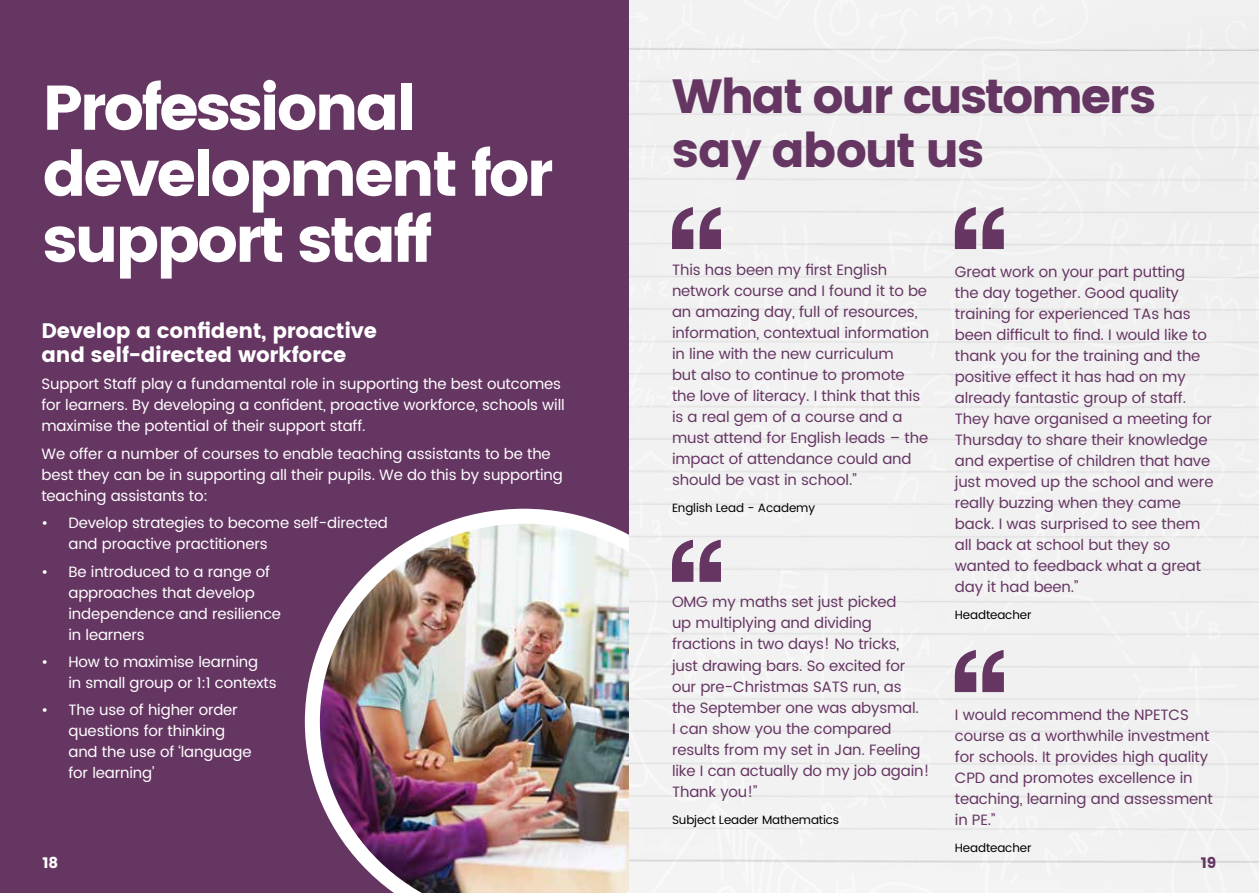
<style>
.page{position:relative;width:1259px;height:893px;background:#fff}
.page>*{position:absolute;margin:0;border:0;box-sizing:border-box;transform-origin:0 0}
.t1{font:63px/66px "Poppins";letter-spacing:-.05em;color:#fff}
.t2{font:48px/54px "Poppins";letter-spacing:-.05em;color:#663663}
.t3{font:21px/24px "Poppins";letter-spacing:-.01em;color:#fff}
.t4{font:15px/21px "Poppins";letter-spacing:-.01em;color:#663663}
.t5{font:15px/21px "Poppins";letter-spacing:-.01em;color:#fff}
.t6{font:15px "Poppins";color:#fff}
.t7{font:15px "Poppins";color:#663663}
.t8{font:12px "Poppins";letter-spacing:-.01em;color:#000}
</style>
<div class="page">
<div style="left:0;top:0;width:629px;height:893px;background:#663663"></div>
<img style="left:305px;top:509px;width:324px;height:384px">
<div style="left:629px;top:0;width:630px;height:893px;background:#f1f1f1"></div>
<svg style="left:672px;top:207px;width:21px;height:42px"></svg>
<svg style="left:699px;top:207px;width:22px;height:42px"></svg>
<svg style="left:672px;top:540px;width:21px;height:42px"></svg>
<svg style="left:699px;top:540px;width:22px;height:42px"></svg>
<svg style="left:955px;top:650px;width:21px;height:42px"></svg>
<svg style="left:982px;top:650px;width:21px;height:42px"></svg>
<svg style="left:955px;top:207px;width:21px;height:42px"></svg>
<svg style="left:982px;top:207px;width:21px;height:42px"></svg>
<h1 class="t1" style="left:43px;top:75px;width:512px">Professional development for support staff</h1>
<h2 class="t2" style="left:672px;top:69px;width:485px">What our customers say about us</h2>
<p class="t4" style="left:672px;top:259px;width:259px">This has been my first English network course and I found it to be an amazing day, full of resources, information, contextual information in line with the new curriculum<br>but also to continue to promote the love of literacy. I think that this is a real gem of a course and a must attend for English leads – the impact of attendance could and should be vast in school.”</p>
<p class="t8" style="left:672px;top:499px;width:144px">English Lead - Academy</p>
<p class="t4" style="left:955px;top:262px;width:260px">Great work on your part putting<br>the day together. Good quality training for experienced TAs has been difficult to find. I would like to thank you for the training and the positive effect it has had on my already fantastic group of staff.<br>They have organised a meeting for<br>Thursday to share their knowledge and expertise of children that have just moved up the school and were really buzzing when they came back. I was surprised to see them all back at school but they so wanted to feedback what a great day it had been.”</p>
<p class="t8" style="left:955px;top:606px;width:78px">Headteacher</p>
<h3 class="t3" style="left:41px;top:319px;width:337px">Develop a confident, proactive and self-directed workforce</h3>
<p class="t5" style="left:41px;top:374px;width:525px">Support Staff play a fundamental role in supporting the best outcomes for learners. By developing a confident, proactive workforce, schools will maximise the potential of their support staff.</p>
<p class="t5" style="left:41px;top:444px;width:523px">We offer a number of courses to enable teaching assistants to be the best they can be in supporting all their pupils. We do this by supporting teaching assistants to:</p>
<p class="t5" style="left:68px;top:513px;width:321px;text-indent:-27px">• Develop strategies to become self-directed and proactive practitioners</p>
<p class="t5" style="left:68px;top:561px;width:214px;text-indent:-27px">• Be introduced to a range of approaches that develop independence and resilience in learners</p>
<p class="t5" style="left:68px;top:652px;width:210px;text-indent:-27px">• How to maximise learning<br>in small group or 1:1 contexts</p>
<p class="t5" style="left:68px;top:700px;width:184px;text-indent:-27px">• The use of higher order questions for thinking and the use of ‘language for learning’</p>
<p class="t4" style="left:672px;top:592px;width:259px">OMG my maths set just picked<br>up multiplying and dividing fractions in two days! No tricks,<br>just drawing bars. So excited for our pre-Christmas SATS run, as<br>the September one was abysmal.<br>I can show you the compared results from my set in Jan. Feeling like I can actually do my job again!<br>Thank you!”</p>
<p class="t8" style="left:672px;top:811px;width:169px">Subject Leader Mathematics</p>
<p class="t4" style="left:955px;top:705px;width:259px">I would recommend the NPETCS course as a worthwhile investment for schools. It provides high quality<br>CPD and promotes excellence in teaching, learning and assessment in PE.”</p>
<p class="t8" style="left:955px;top:839px;width:78px">Headteacher</p>
<p class="t6" style="left:43px;top:854px;width:17px">18</p>
<p class="t7" style="left:1201px;top:854px;width:17px">19</p>
</div>
